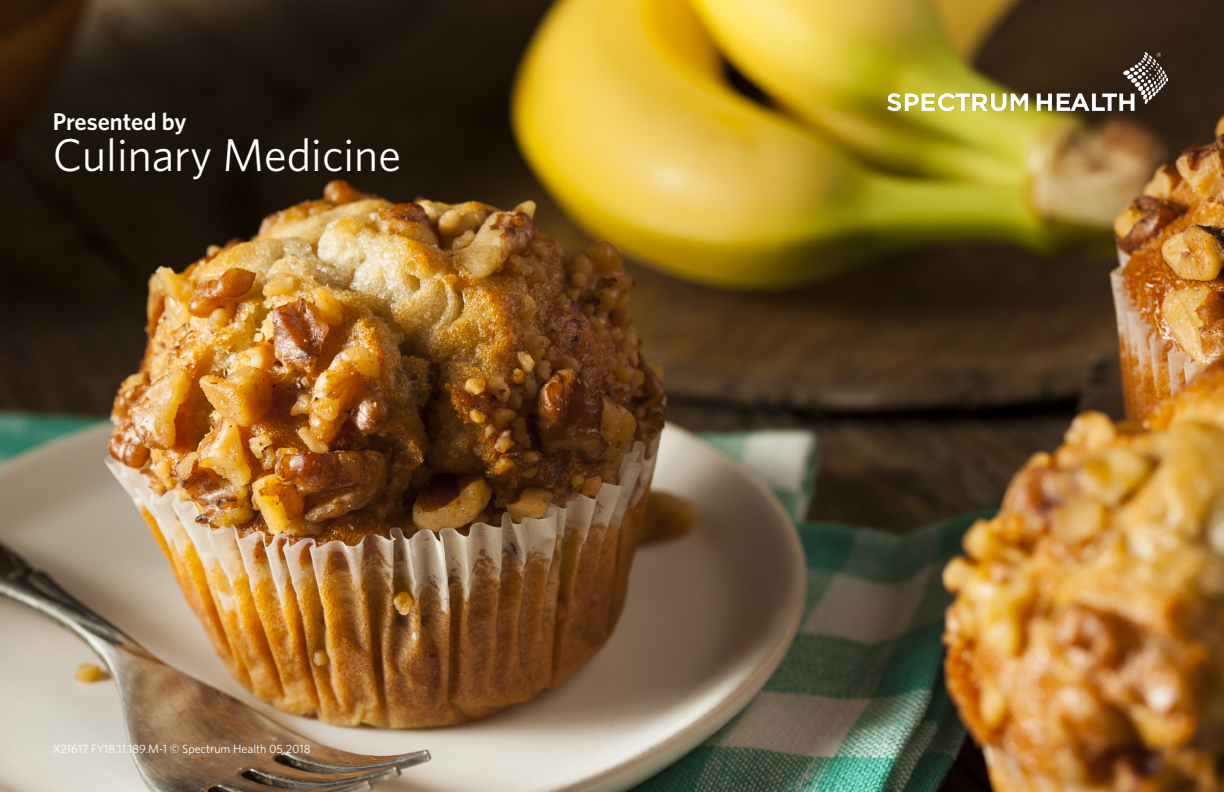
<style>
.page{position:relative;width:1224px;height:792px;background:#fff}
.page>*{position:absolute;margin:0;border:0;box-sizing:border-box;transform-origin:0 0}
.t1{font:46px "Whitney";color:#fff}
.t2{font:600 24.2px "Whitney";color:#fff}
.t3{font:12px "Whitney";color:#fff}
</style>
<div class="page">
<img style="left:0;top:0;width:1224px;height:792px">
<img style="left:0;top:618px;width:500px;height:174px">
<img style="left:887px;top:52px;width:281px;height:58px">
<p class="t2" style="left:53px;top:105px;width:135px">Presented by</p>
<p class="t1" style="left:53px;top:125px;width:350px">Culinary Medicine</p>
<p class="t3" style="left:53px;top:740px;width:259px">X21617 FY18.11.189.M-1 © Spectrum Health 05.2018</p>
</div>
